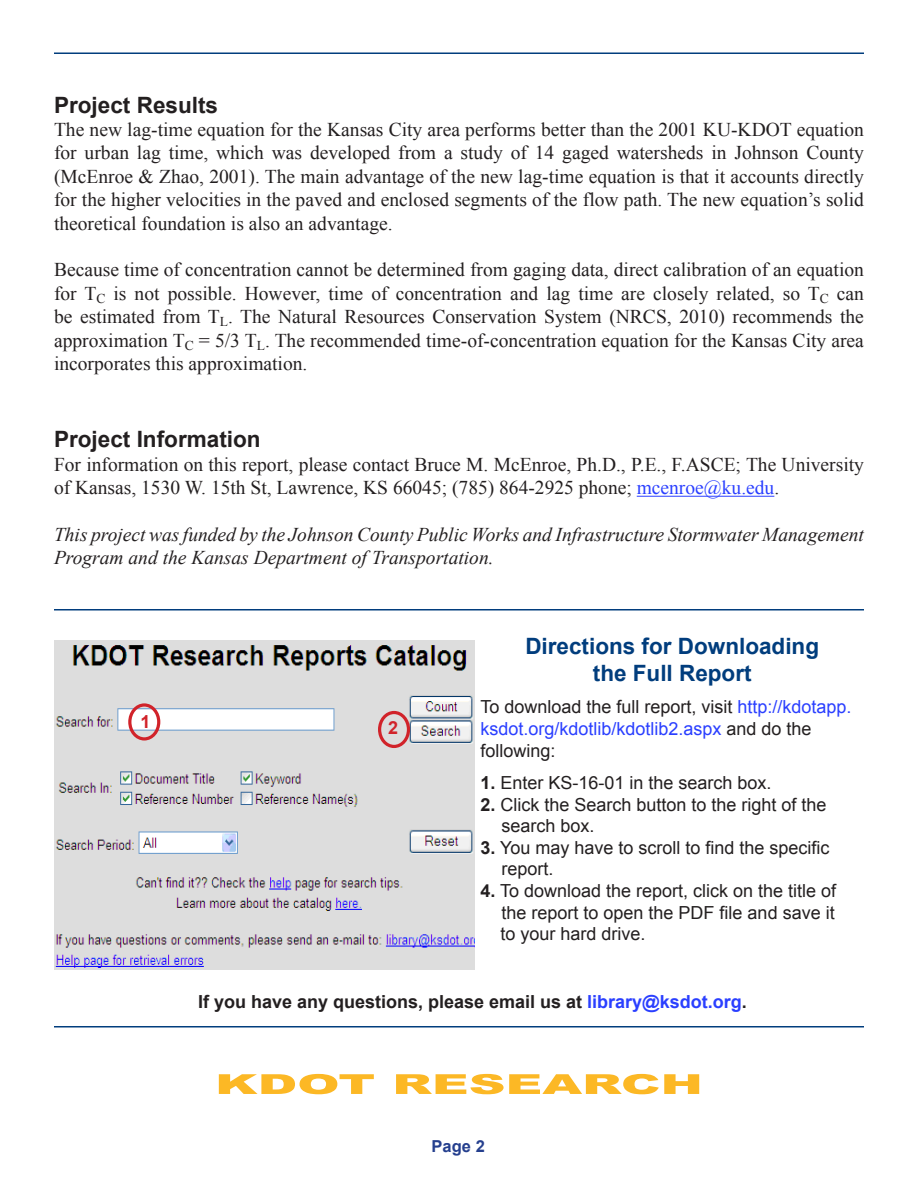
<style>
.page{position:relative;width:918px;height:1188px;background:#fff}
.page>*{position:absolute;margin:0;border:0;box-sizing:border-box;transform-origin:0 0}
.t1{font:900 27.6px "Arial";color:#fcb825;scale:1.85 1}
.t2{font:700 22.5px/27px "Arial";color:#013d7d;text-align:center}
.Paragraph_Style_3{font:700 22.5px "Arial";color:#231f20}
.Paragraph_Style_3-2{font:19.5px/23.4px "Times New Roman";color:#231f20;text-align:justify}
.t3{font:italic 19.5px/23.4px "Times New Roman";color:#231f20}
.Paragraph_Style_2{font:18px/21.6px "Arial";color:#231f20}
.t4{font:700 18px "Arial";color:#231f20}
.t5{font:700 18px "Arial";color:#d1232a}
.t6{font:700 16.5px "Arial";color:#253f8e}
.s1{color:#2a3fff}
.s2{font-weight:700}
</style>
<div class="page">
<hr style="left:54px;top:52px;width:810px;height:2px;background:#013d7d">
<hr style="left:54px;top:1026px;width:810px;height:2px;background:#013d7d">
<hr style="left:54px;top:609px;width:810px;height:1px;background:#013d7d">
<img style="left:54px;top:640px;width:420px;height:329px">
<div style="left:128px;top:703px;width:32px;height:38px;border:3px solid #d1232a;border-radius:50%"></div>
<div style="left:378px;top:711px;width:32px;height:37px;border:3px solid #d1232a;border-radius:50%"></div>
<hr style="left:637px;top:496px;width:137px;height:1px;background:#2a3fff">
<p class="Paragraph_Style_3" style="left:54px;top:90px;width:166px">Project Results</p>
<p class="Paragraph_Style_3-2" style="left:54px;top:117px;width:812px">The new lag-time equation for the Kansas City area performs better than the 2001 KU-KDOT equation for urban lag time, which was developed from a study of 14 gaged watersheds in Johnson County (McEnroe &amp; Zhao, 2001). The main advantage of the new lag-time equation is that it accounts directly for the higher velocities in the paved and enclosed segments of the flow path. The new equation’s solid theoretical foundation is also an advantage.</p>
<p class="Paragraph_Style_3-2" style="left:54px;top:258px;width:812px">Because time of concentration cannot be determined from gaging data, direct calibration of an equation for T<sub>C</sub> is not possible. However, time of concentration and lag time are closely related, so T<sub>C</sub> can be estimated from T<sub>L</sub>. The Natural Resources Conservation System (NRCS, 2010) recommends the approximation T<sub>C</sub> = 5/3 T<sub>L</sub>. The recommended time-of-concentration equation for the Kansas City area incorporates this approximation.</p>
<p class="Paragraph_Style_3" style="left:54px;top:424px;width:208px">Project Information</p>
<p class="Paragraph_Style_3-2" style="left:54px;top:452px;width:811px">For information on this report, please contact Bruce M. McEnroe, Ph.D., P.E., F.ASCE; The University of Kansas, 1530 W. 15th St, Lawrence, KS 66045; (785) 864-2925 phone; <span class="s1">mcenroe@ku.edu</span>.</p>
<p class="t3" style="left:54px;top:522px;width:811px">This project was funded by the Johnson County Public Works and Infrastructure Stormwater Management<br>Program and the Kansas Department of Transportation.</p>
<p class="t5" style="left:140px;top:710px;width:12px">1</p>
<p class="t5" style="left:388px;top:715px;width:10px">2</p>
<p class="t2" style="left:525px;top:633px;width:295px">Directions for Downloading the Full Report</p>
<p class="Paragraph_Style_2" style="left:480px;top:697px;width:373px">To download the full report, visit <span class="s1">http://kdotapp. ksdot.org/kdotlib/kdotlib2.aspx</span> and do the following:</p>
<p class="Paragraph_Style_2" style="left:480px;top:772px;width:293px"><span class="s2">1.</span> Enter KS-16-01 in the search box.</p>
<p class="Paragraph_Style_2" style="left:502px;top:794px;width:327px;text-indent:-21px"><span class="s2">2.</span> Click the Search button to the right of the search box.</p>
<p class="Paragraph_Style_2" style="left:502px;top:837px;width:330px;text-indent:-21px"><span class="s2">3.</span> You may have to scroll to find the specific report.</p>
<p class="Paragraph_Style_2" style="left:500px;top:880px;width:337px;text-align:justify;text-indent:-20px"><span class="s2">4.</span> To download the report, click on the title of the report to open the PDF file and save it to your hard drive.</p>
<p class="t4" style="left:198px;top:990px;width:550px">If you have any questions, please email us at <span class="s1">library@ksdot.org</span>.</p>
<p class="t1" style="left:215px;top:1064px;width:116px">KDOT RE</p>
<p class="t1" style="left:469px;top:1064px;width:42px">SEARCH</p>
<p class="t6" style="left:432px;top:1135px;width:41px">Page</p>
</div>
